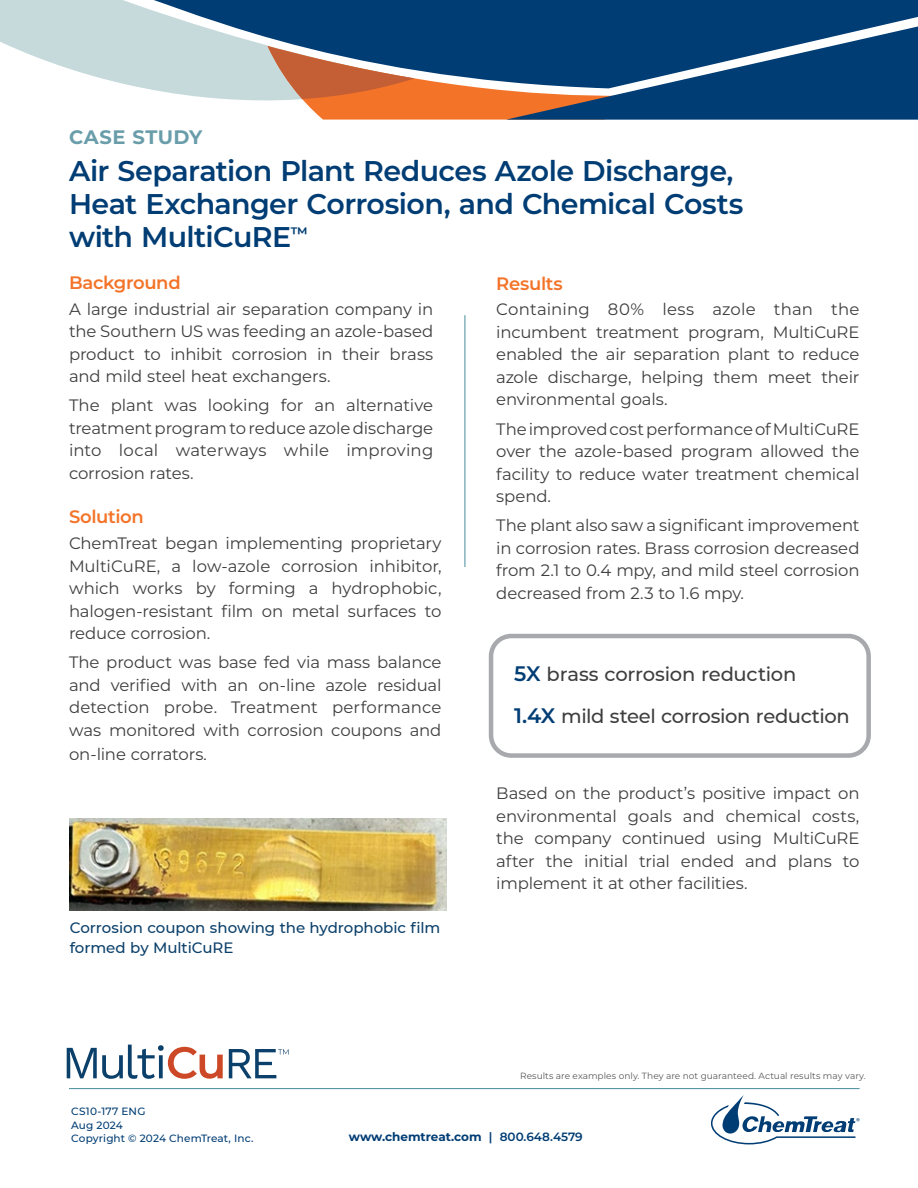
<style>
.page{position:relative;width:918px;height:1188px;background:#fff}
.page>*{position:absolute;margin:0;border:0;box-sizing:border-box;transform-origin:0 0}
.t1{font:600 28.5px/33px "Montserrat";letter-spacing:-.02em;color:#003d74}
.t2{font:500 19.5px/42px "Montserrat";letter-spacing:-.015em;color:#3e3e3f}
.t3{font:700 19.5px "Montserrat";letter-spacing:.025em;color:#699daa}
.t4{font:600 18px "Montserrat";letter-spacing:-.02em;color:#f37328}
.t5{font:16.5px/22.5px "Montserrat";letter-spacing:-.01em;color:#3e3e3f;text-align:justify}
.t6{font:500 15px/19.5px "Montserrat";letter-spacing:-.005em;color:#0b406a}
.t7{font:700 12px "Montserrat";color:#003d74}
.t8{font:500 10.5px/13.5px "Montserrat";letter-spacing:.01em;color:#003d74}
.t9{font:9px "Montserrat";letter-spacing:.005em;color:#57585a}
.s1{font-size:15px;color:#231f20}
.s2{font-weight:600;font-size:21px;color:#003d74}
.s3{font-weight:600}
</style>
<div class="page">
<svg style="left:0;top:0;width:268px;height:101px;fill:#c6d9db"></svg>
<svg style="left:268px;top:88px;width:650px;height:32px;background:#746566"></svg>
<svg style="left:113px;top:0;width:805px;height:88px;background:#3d668c"></svg>
<hr style="left:465px;top:315px;width:1px;height:252px;background:#468c9a">
<hr style="left:69px;top:1088px;width:791px;height:1px;background:#468c9a">
<svg style="left:711px;top:1095px;width:148px;height:49px"></svg>
<div style="left:489px;top:634px;width:382px;height:124px;border:4px solid #a8a9ad;border-radius:20px"></div>
<svg style="left:67px;top:1045px;width:156px;height:34px"></svg>
<svg style="left:229px;top:1049px;width:60px;height:29px"></svg>
<img style="left:70px;top:819px;width:376px;height:92px">
<p class="t3" style="left:69px;top:123px;width:135px">CASE STUDY</p>
<h1 class="t1" style="left:69px;top:153px;width:676px">Air Separation Plant Reduces Azole Discharge,<br>Heat Exchanger Corrosion, and Chemical Costs with MultiCuRE<sup>™</sup></h1>
<p class="t4" style="left:69px;top:270px;width:113px">Background</p>
<p class="t5" style="left:69px;top:297px;width:366px">A large industrial air separation company in the Southern US was feeding an azole-based product to inhibit corrosion in their brass and mild steel heat exchangers.</p>
<p class="t5" style="left:69px;top:394px;width:366px">The plant was looking for an alternative treatment program to reduce azole discharge into local waterways while improving corrosion rates.</p>
<p class="t4" style="left:69px;top:504px;width:76px">Solution</p>
<p class="t5" style="left:69px;top:531px;width:374px">ChemTreat began implementing proprietary MultiCuRE, a low-azole corrosion inhibitor, which works by forming a hydrophobic, halogen-resistant film on metal surfaces to reduce corrosion.</p>
<p class="t5" style="left:69px;top:651px;width:374px">The product was base fed via mass balance and verified with an on-line azole residual detection probe. Treatment performance was monitored with corrosion coupons and</p>
<p class="t5" style="left:69px;top:742px;width:139px">on-line corrators<span class="s1">.</span></p>
<p class="t4" style="left:496px;top:271px;width:68px">Results</p>
<p class="t5" style="left:496px;top:298px;width:365px">Containing 80% less azole than the incumbent treatment program, MultiCuRE enabled the air separation plant to reduce azole discharge, helping them meet their environmental goals.</p>
<p class="t5" style="left:496px;top:417px;width:365px">The improved cost performance of MultiCuRE over the azole-based program allowed the facility to reduce water treatment chemical spend.</p>
<p class="t5" style="left:496px;top:514px;width:365px">The plant also saw a significant improvement in corrosion rates. Brass corrosion decreased from 2.1 to 0.4 mpy, and mild steel corrosion decreased from 2.3 to 1.6 mpy.</p>
<p class="t2" style="left:514px;top:653px;width:337px"><span class="s2">5X</span> brass corrosion reduction<br><span class="s2">1.4X</span> mild steel corrosion reduction</p>
<p class="t6" style="left:70px;top:918px;width:372px">Corrosion coupon showing the hydrophobic film formed by MultiCuRE</p>
<p class="t5" style="left:496px;top:781px;width:365px">Based on the product’s positive impact on environmental goals and chemical costs, the company continued using MultiCuRE after the initial trial ended and plans to implement it at other facilities.</p>
<p class="t9" style="left:520px;top:1070px;width:347px">Results are examples only. They are not guaranteed. Actual results may vary.</p>
<p class="t8" style="left:71px;top:1105px;width:184px">CS10-177 ENG<br>Aug 2024<br>Copyright © 2024 ChemTreat, Inc.</p>
<p class="t7" style="left:349px;top:1128px;width:235px">www.chemtreat.com <span class="s3">| 800.648.4579</span></p>
</div>
